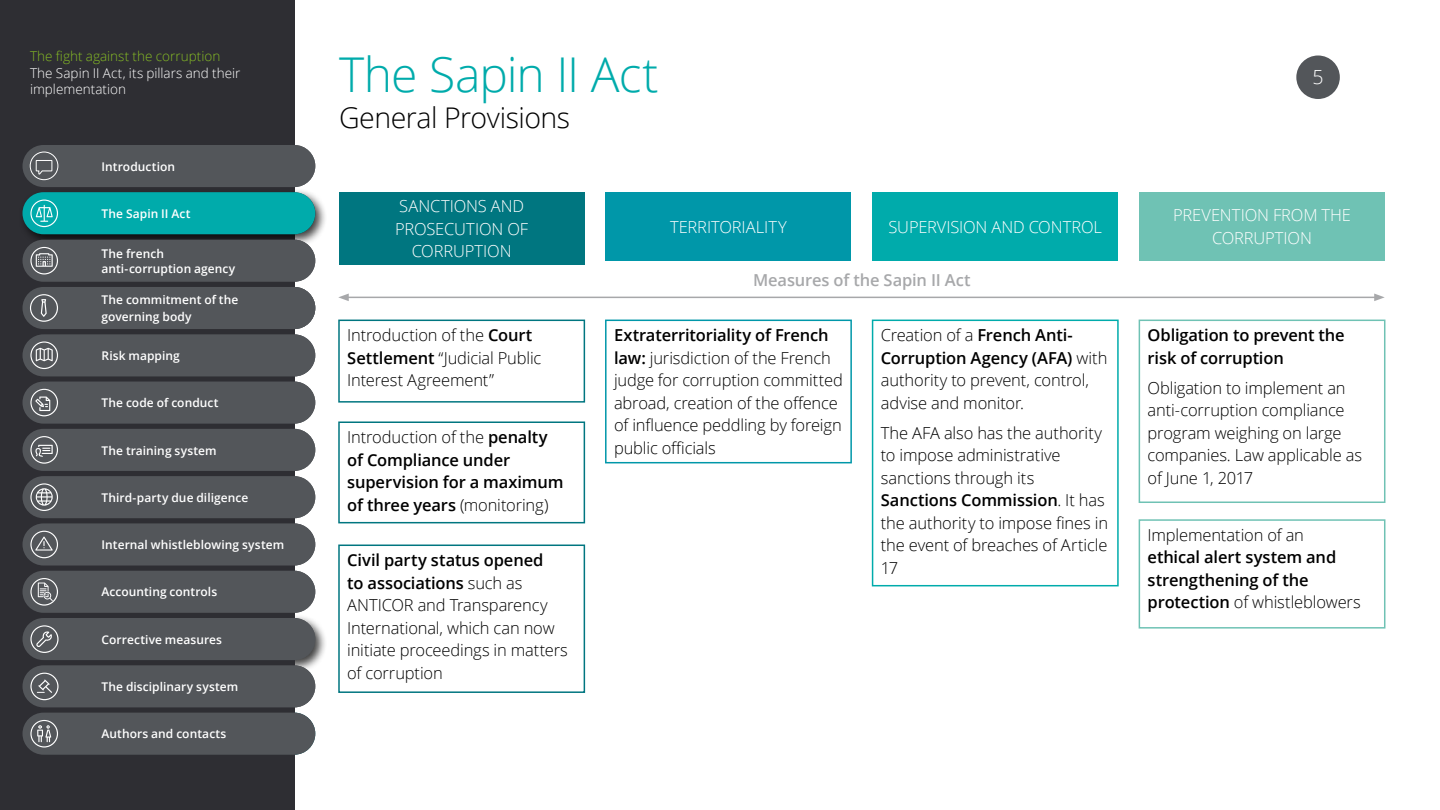
<style>
.page{position:relative;width:1440px;height:810px;background:#fff}
.page>*{position:absolute;margin:0;border:0;box-sizing:border-box;transform-origin:0 0}
.t1{font:300 48px "Open Sans";letter-spacing:-.02em;color:#00abab}
.t2{font:300 28.5px "Open Sans";letter-spacing:-.02em;color:#000}
.t3{font:300 19.5px "Open Sans";color:#fff}
.t4{font:300 16.5px/22.5px "Open Sans";letter-spacing:-.01em;color:#000}
.t5{font:600 16.5px/22.5px "Open Sans";letter-spacing:-.01em;color:#000}
.t6{font:300 16.5px/22.5px "Open Sans";letter-spacing:-.01em;color:#fff;text-align:center}
.t7{font:600 16.5px "Open Sans";letter-spacing:-.01em;color:#a7a8aa}
.t8{font:300 13.5px/16.5px "Open Sans";color:#fff}
.t9{font:300 13.5px "Open Sans";color:#86bc25}
.t10{font:600 12px/16.5px "Open Sans";letter-spacing:.005em;color:#fff}
.s1{font-weight:600}
.s2{font-weight:300}
</style>
<div class="page">
<div style="left:339px;top:192px;width:245px;height:73px;background:#007680"></div>
<div style="left:338px;top:320px;width:247px;height:83px;border:2px solid #007680"></div>
<div style="left:338px;top:421px;width:247px;height:102px;border:2px solid #007680"></div>
<div style="left:338px;top:545px;width:247px;height:148px;border:2px solid #007680"></div>
<div style="left:606px;top:192px;width:245px;height:69px;background:#0097a9"></div>
<div style="left:605px;top:320px;width:247px;height:143px;border:2px solid #0097a9"></div>
<div style="left:873px;top:192px;width:245px;height:69px;background:#00abab"></div>
<div style="left:872px;top:320px;width:247px;height:266px;border:2px solid #00abab"></div>
<div style="left:1139px;top:192px;width:246px;height:69px;background:#6fc2b4"></div>
<div style="left:1139px;top:320px;width:246px;height:183px;border:2px solid #6fc2b4"></div>
<div style="left:1139px;top:519px;width:246px;height:110px;border:2px solid #6fc2b4"></div>
<hr style="left:346px;top:297px;width:1031px;height:1px;background:#a7a8aa">
<svg style="left:338px;top:294px;width:11px;height:7px"></svg>
<svg style="left:1374px;top:294px;width:11px;height:7px"></svg>
<div style="left:19px;top:614px;width:309px;height:59px;background:#000;opacity:.75"></div>
<div style="left:0;top:0;width:294px;height:810px;background:#2e2e33"></div>
<div style="left:1296px;top:56px;width:44px;height:43px;background:#53565a;border-radius:50%"></div>
<div style="left:19px;top:188px;width:309px;height:59px;background:#000;opacity:.75"></div>
<div style="left:23px;top:192px;width:292px;height:42px;background:#00abab;border-radius:21px"></div>
<div style="left:23px;top:145px;width:292px;height:42px;background:#53565a;border-radius:21px"></div>
<div style="left:30px;top:152px;width:28px;height:28px;border:1px solid #fff;border-radius:50%"></div>
<svg style="left:35px;top:160px;width:18px;height:15px"></svg>
<svg style="left:30px;top:200px;width:28px;height:27px"></svg>
<div style="left:23px;top:713px;width:292px;height:42px;background:#53565a;border-radius:21px"></div>
<div style="left:23px;top:665px;width:292px;height:42px;background:#53565a;border-radius:21px"></div>
<div style="left:23px;top:618px;width:292px;height:42px;background:#53565a;border-radius:21px"></div>
<div style="left:23px;top:571px;width:292px;height:42px;background:#53565a;border-radius:21px"></div>
<div style="left:23px;top:523px;width:292px;height:43px;background:#53565a;border-radius:21px"></div>
<div style="left:23px;top:476px;width:292px;height:42px;background:#53565a;border-radius:21px"></div>
<div style="left:23px;top:429px;width:292px;height:42px;background:#53565a;border-radius:21px"></div>
<div style="left:23px;top:382px;width:292px;height:42px;background:#53565a;border-radius:21px"></div>
<div style="left:23px;top:334px;width:292px;height:42px;background:#53565a;border-radius:21px"></div>
<div style="left:23px;top:287px;width:292px;height:42px;background:#53565a;border-radius:21px"></div>
<div style="left:23px;top:240px;width:292px;height:42px;background:#53565a;border-radius:21px"></div>
<svg style="left:30px;top:720px;width:28px;height:28px"></svg>
<svg style="left:30px;top:673px;width:28px;height:27px"></svg>
<svg style="left:30px;top:625px;width:28px;height:28px"></svg>
<svg style="left:30px;top:578px;width:28px;height:28px"></svg>
<svg style="left:30px;top:531px;width:28px;height:27px"></svg>
<svg style="left:30px;top:483px;width:28px;height:28px"></svg>
<svg style="left:30px;top:436px;width:28px;height:28px"></svg>
<svg style="left:30px;top:389px;width:28px;height:27px"></svg>
<svg style="left:30px;top:341px;width:28px;height:28px"></svg>
<svg style="left:30px;top:294px;width:28px;height:28px"></svg>
<svg style="left:30px;top:247px;width:28px;height:28px"></svg>
<p class="t9" style="left:30px;top:47px;width:192px">The fight against the corruption</p>
<p class="t8" style="left:30px;top:64px;width:212px">The Sapin II Act, its pillars and their implementation</p>
<p class="t3" style="left:1312px;top:64px;width:13px">5</p>
<h1 class="t1" style="left:339px;top:42px;width:321px">The Sapin II Act</h1>
<h2 class="t2" style="left:339px;top:98px;width:233px">General Provisions</h2>
<p class="t10" style="left:102px;top:158px;width:75px">Introduction</p>
<p class="t10" style="left:102px;top:205px;width:90px">The Sapin II Act</p>
<p class="t10" style="left:102px;top:246px;width:135px;line-height:15px">The french anti-corruption agency</p>
<p class="t10" style="left:102px;top:291px;width:138px">The commitment of the governing body</p>
<p class="t10" style="left:102px;top:291px;width:122px">L’Engage ent de l’Instance Dirigeante</p>
<p class="t10" style="left:102px;top:347px;width:80px">Risk mapping</p>
<p class="t10" style="left:129px;top:347px;width:13px">M</p>
<p class="t10" style="left:102px;top:394px;width:119px">The code of conduct</p>
<p class="t10" style="left:102px;top:442px;width:117px">The training system</p>
<p class="t10" style="left:102px;top:489px;width:148px">Third-party due diligence</p>
<p class="t10" style="left:102px;top:536px;width:184px">Internal whistleblowing system</p>
<p class="t10" style="left:102px;top:584px;width:117px">Accounting controls</p>
<p class="t10" style="left:102px;top:631px;width:122px">Corrective measures</p>
<p class="t10" style="left:102px;top:678px;width:138px">The disciplinary system</p>
<p class="t10" style="left:102px;top:725px;width:126px">Authors and contacts</p>
<p class="t6" style="left:395px;top:195px;width:134px">SANCTIONS AND<br>PROSECUTION OF<br>CORRUPTION</p>
<p class="t4" style="left:347px;top:324px;width:196px">Introduction of the <span class="s1">Court<br>Settlement</span> “Judicial Public<br>Interest Agreement”</p>
<p class="t5" style="left:347px;top:426px;width:218px"><span class="s2">Introduction of the</span> penalty of Compliance under supervision for a maximum of three years <span class="s2">(monitoring)</span></p>
<p class="t4" style="left:347px;top:548px;width:222px"><span class="s1">Civil party status opened<br>to associations</span> such as<br>ANTICOR and Transparency<br>International, which can now initiate proceedings in matters of corruption</p>
<p class="t6" style="left:670px;top:215px;width:118px">TERRITORIALITY</p>
<p class="t6" style="left:889px;top:215px;width:215px">SUPERVISION AND CONTROL</p>
<p class="t7" style="left:753px;top:268px;width:219px">Measures of the Sapin II Act</p>
<p class="t4" style="left:614px;top:324px;width:230px"><span class="s1">Extraterritoriality of French law:</span> jurisdiction of the French judge for corruption committed abroad, creation of the offence of influence peddling by foreign public officials</p>
<p class="t4" style="left:881px;top:324px;width:228px">Creation of a <span class="s1">French Anti-<br>Corruption Agency (AFA)</span> with authority to prevent, control, advise and monitor.</p>
<p class="t4" style="left:881px;top:421px;width:229px">The AFA also has the authority to impose administrative sanctions through its<br><span class="s1">Sanctions Commission</span>. It has the authority to impose fines in the event of breaches of Article<br>17</p>
<p class="t6" style="left:1173px;top:204px;width:180px">PREVENTION FROM THE<br>CORRUPTION</p>
<p class="t5" style="left:1148px;top:324px;width:199px">Obligation to prevent the risk of corruption</p>
<p class="t4" style="left:1148px;top:376px;width:216px">Obligation to implement an anti-corruption compliance program weighing on large companies. Law applicable as of June 1, 2017</p>
<p class="t4" style="left:1148px;top:523px;width:158px">Implementation of an</p>
<p class="t5" style="left:1148px;top:546px;width:215px">ethical alert system and strengthening of the protection <span class="s2">of whistleblowers</span></p>
</div>
